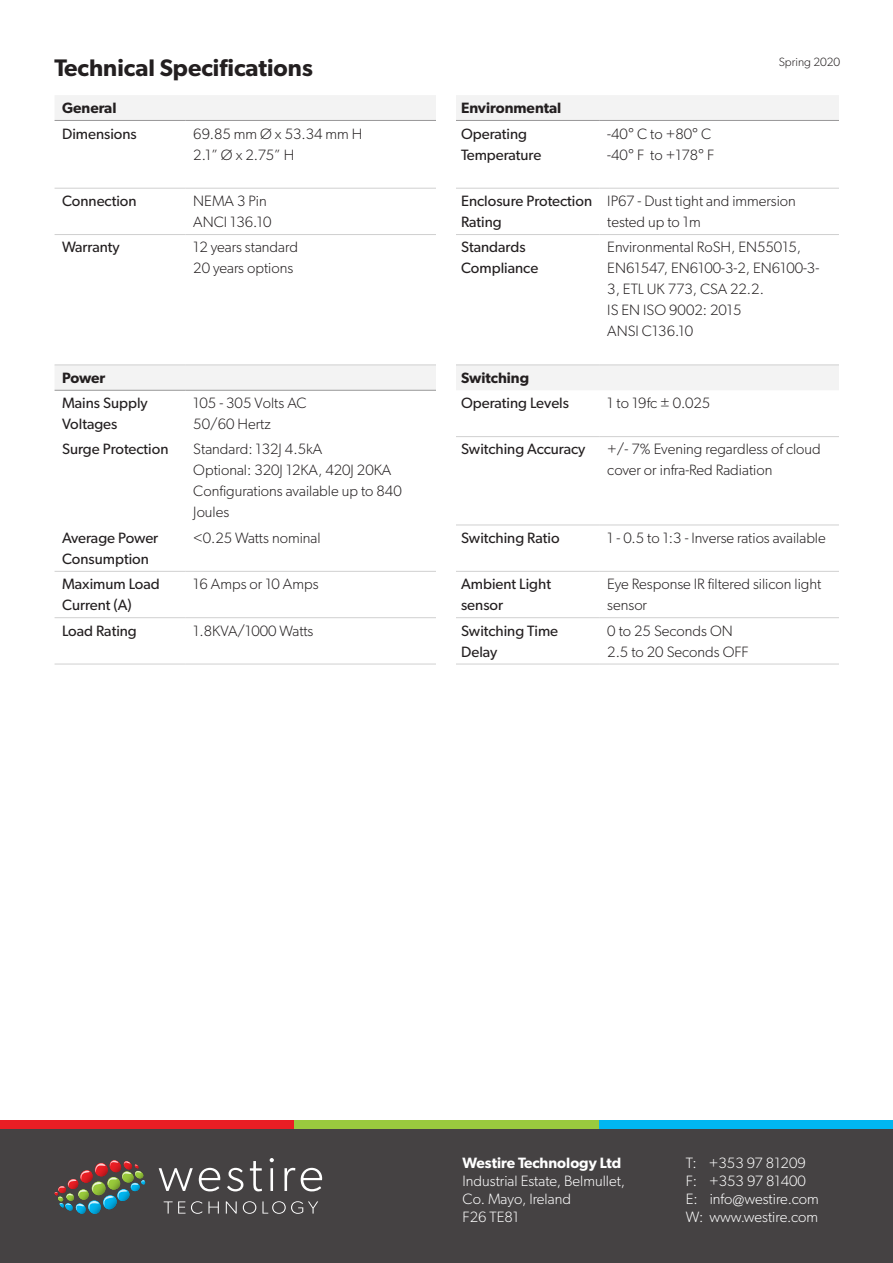
<style>
.page{position:relative;width:893px;height:1263px;background:#fff}
.page>*{position:absolute;margin:0;border:0;box-sizing:border-box;transform-origin:0 0}
.t1{font:600 24px "Gibson";color:#231f20}
.Main_Cell{font:300 15px/21px "Gibson";color:#231f20}
.Main_Cell-2{font:15px/21px "Gibson";color:#231f20}
.t2{font:300 15px/18px "Gibson";color:#fff}
.Table_Header_2{font:600 15px "Gibson";color:#231f20}
.t3{font:600 15px "Gibson";color:#fff}
.t4{font:300 12px "Gibson";color:#231f20}
</style>
<div class="page">
<div style="left:0;top:1129px;width:893px;height:134px;background:#454243"></div>
<svg style="left:55px;top:95px;width:784px;height:295px"></svg>
<hr style="left:55px;top:188px;width:131px;height:1px;background:#d0d0d0">
<hr style="left:186px;top:188px;width:259px;height:1px;background:#d0d0d0">
<hr style="left:445px;top:188px;width:155px;height:1px;background:#d0d0d0">
<hr style="left:600px;top:188px;width:239px;height:1px;background:#d0d0d0">
<hr style="left:445px;top:525px;width:155px;height:1px;background:#d0d0d0">
<hr style="left:600px;top:525px;width:239px;height:1px;background:#d0d0d0">
<hr style="left:55px;top:571px;width:131px;height:1px;background:#d0d0d0">
<hr style="left:186px;top:571px;width:259px;height:1px;background:#d0d0d0">
<hr style="left:445px;top:571px;width:155px;height:1px;background:#d0d0d0">
<hr style="left:600px;top:571px;width:239px;height:1px;background:#d0d0d0">
<hr style="left:55px;top:617px;width:131px;height:1px;background:#d0d0d0">
<hr style="left:186px;top:617px;width:259px;height:1px;background:#d0d0d0">
<hr style="left:445px;top:617px;width:155px;height:1px;background:#d0d0d0">
<hr style="left:600px;top:617px;width:239px;height:1px;background:#d0d0d0">
<hr style="left:55px;top:664px;width:131px;height:1px;background:#d0d0d0">
<hr style="left:186px;top:664px;width:259px;height:1px;background:#d0d0d0">
<hr style="left:445px;top:664px;width:155px;height:1px;background:#d0d0d0">
<hr style="left:600px;top:664px;width:239px;height:1px;background:#d0d0d0">
<hr style="left:55px;top:120px;width:131px;height:1px;background:#989798">
<hr style="left:600px;top:120px;width:239px;height:1px;background:#989798">
<hr style="left:445px;top:436px;width:155px;height:1px;background:#d0d0d0">
<hr style="left:600px;top:436px;width:239px;height:1px;background:#d0d0d0">
<hr style="left:55px;top:390px;width:131px;height:1px;background:#989798">
<hr style="left:186px;top:120px;width:259px;height:1px;background:#989798">
<hr style="left:445px;top:120px;width:155px;height:1px;background:#989798">
<hr style="left:186px;top:390px;width:267px;height:1px;background:#989798">
<hr style="left:600px;top:234px;width:239px;height:1px;background:#d0d0d0">
<hr style="left:600px;top:364px;width:239px;height:1px;background:#d0d0d0">
<hr style="left:445px;top:234px;width:155px;height:1px;background:#d0d0d0">
<hr style="left:445px;top:364px;width:155px;height:1px;background:#d0d0d0">
<hr style="left:186px;top:234px;width:259px;height:1px;background:#d0d0d0">
<hr style="left:186px;top:364px;width:259px;height:1px;background:#d0d0d0">
<hr style="left:55px;top:234px;width:131px;height:1px;background:#d0d0d0">
<hr style="left:55px;top:364px;width:131px;height:1px;background:#d0d0d0">
<svg style="left:159px;top:1168px;width:34px;height:23px"></svg>
<svg style="left:199px;top:1168px;width:21px;height:23px"></svg>
<svg style="left:227px;top:1168px;width:16px;height:23px"></svg>
<svg style="left:250px;top:1161px;width:12px;height:30px"></svg>
<hr style="left:270px;top:1168px;width:3px;height:23px;background:#fff">
<svg style="left:270px;top:1158px;width:4px;height:4px"></svg>
<svg style="left:284px;top:1168px;width:11px;height:23px"></svg>
<svg style="left:301px;top:1168px;width:21px;height:23px"></svg>
<svg style="left:164px;top:1201px;width:55px;height:13px"></svg>
<svg style="left:226px;top:1201px;width:11px;height:12px"></svg>
<svg style="left:243px;top:1201px;width:13px;height:13px"></svg>
<svg style="left:262px;top:1201px;width:56px;height:13px"></svg>
<svg style="left:54px;top:1160px;width:91px;height:54px"></svg>
<div style="left:436px;top:77px;width:20px;height:632px;background:#fff"></div>
<div style="left:0;top:1120px;width:294px;height:9px;background:#ea1e24"></div>
<div style="left:294px;top:1120px;width:306px;height:9px;background:#99ca3e"></div>
<div style="left:600px;top:1120px;width:293px;height:9px;background:#00b6f0"></div>
<p class="t1" style="left:55px;top:53px;width:260px">Technical Specifications</p>
<p class="Table_Header_2" style="left:62px;top:99px;width:56px">General</p>
<p class="Table_Header_2" style="left:461px;top:99px;width:102px">Environmental</p>
<p class="Main_Cell-2" style="left:62px;top:123px;width:76px">Dimensions</p>
<p class="Main_Cell" style="left:193px;top:123px;width:171px">69.85 mm Ø x 53.34 mm H</p>
<p class="Main_Cell" style="left:193px;top:144px;width:103px">2.1” Ø x 2.75” H</p>
<p class="Main_Cell-2" style="left:461px;top:123px;width:82px">Operating<br>Temperature</p>
<p class="Main_Cell" style="left:607px;top:123px;width:105px">-40° C to +80° C</p>
<p class="Main_Cell" style="left:607px;top:144px;width:109px">-40° F to +178° F</p>
<p class="t4" style="left:779px;top:55px;width:63px">Spring 2020</p>
<p class="Main_Cell-2" style="left:62px;top:190px;width:76px">Connection</p>
<p class="Main_Cell" style="left:193px;top:190px;width:75px">NEMA 3 Pin</p>
<p class="Main_Cell" style="left:193px;top:211px;width:80px">ANCI 136.10</p>
<p class="Main_Cell-2" style="left:62px;top:236px;width:59px">Warranty</p>
<p class="Main_Cell" style="left:193px;top:237px;width:106px">12 years standard</p>
<p class="Main_Cell" style="left:193px;top:258px;width:102px">20 years options</p>
<p class="Main_Cell-2" style="left:461px;top:190px;width:133px">Enclosure Protection<br>Rating</p>
<p class="Main_Cell" style="left:607px;top:190px;width:190px">IP67 - Dust tight and immersion tested up to 1m</p>
<p class="Main_Cell-2" style="left:461px;top:236px;width:79px">Standards<br>Compliance</p>
<p class="Main_Cell" style="left:607px;top:237px;width:213px">Environmental RoSH, EN55015,<br>EN61547, EN6100-3-2, EN6100-3-<br>3, ETL UK 773, CSA 22.2.</p>
<p class="Main_Cell" style="left:607px;top:300px;width:136px">IS EN ISO 9002: 2015</p>
<p class="Main_Cell" style="left:607px;top:321px;width:87px">ANSI C136.10</p>
<p class="Table_Header_2" style="left:62px;top:369px;width:45px">Power</p>
<p class="Table_Header_2" style="left:461px;top:369px;width:70px">Switching</p>
<p class="Main_Cell-2" style="left:62px;top:392px;width:87px">Mains Supply<br>Voltages</p>
<p class="Main_Cell" style="left:193px;top:392px;width:115px">105 - 305 Volts AC</p>
<p class="Main_Cell-2" style="left:461px;top:392px;width:109px">Operating Levels</p>
<p class="Main_Cell" style="left:607px;top:392px;width:104px">1 to 19fc ± 0.025</p>
<p class="Main_Cell" style="left:193px;top:413px;width:79px">50/60 Hertz</p>
<p class="Main_Cell-2" style="left:62px;top:439px;width:108px">Surge Protection</p>
<p class="Main_Cell" style="left:193px;top:439px;width:130px">Standard: 132J 4.5kA</p>
<p class="Main_Cell" style="left:193px;top:460px;width:199px">Optional: 320J 12KA, 420J 20KA</p>
<p class="Main_Cell" style="left:193px;top:481px;width:210px">Configurations available up to 840<br>Joules</p>
<p class="Main_Cell-2" style="left:461px;top:439px;width:126px">Switching Accuracy</p>
<p class="Main_Cell" style="left:607px;top:439px;width:215px">+/- 7% Evening regardless of cloud cover or infra-Red Radiation</p>
<p class="Main_Cell-2" style="left:62px;top:527px;width:98px">Average Power<br>Consumption</p>
<p class="Main_Cell" style="left:193px;top:527px;width:129px">&lt;0.25 Watts nominal</p>
<p class="Main_Cell-2" style="left:461px;top:527px;width:100px">Switching Ratio</p>
<p class="Main_Cell" style="left:607px;top:527px;width:220px">1 - 0.5 to 1:3 - Inverse ratios available</p>
<p class="Main_Cell-2" style="left:62px;top:573px;width:99px">Maximum Load<br>Current (A)</p>
<p class="Main_Cell" style="left:193px;top:573px;width:127px">16 Amps or 10 Amps</p>
<p class="Main_Cell-2" style="left:461px;top:573px;width:91px">Ambient Light sensor</p>
<p class="Main_Cell" style="left:607px;top:573px;width:216px">Eye Response IR filtered silicon light</p>
<p class="Main_Cell" style="left:607px;top:594px;width:41px">sensor</p>
<p class="Main_Cell-2" style="left:62px;top:620px;width:76px">Load Rating</p>
<p class="Main_Cell" style="left:193px;top:620px;width:122px">1.8KVA/1000 Watts</p>
<p class="Main_Cell-2" style="left:461px;top:620px;width:99px">Switching Time<br>Delay</p>
<p class="Main_Cell" style="left:607px;top:620px;width:127px">0 to 25 Seconds ON</p>
<p class="Main_Cell" style="left:607px;top:641px;width:143px">2.5 to 20 Seconds OFF</p>
<p class="t3" style="left:463px;top:1154px;width:160px">Westire Technology Ltd</p>
<p class="t2" style="left:463px;top:1172px;width:164px">Industrial Estate, Belmullet,</p>
<p class="t2" style="left:463px;top:1190px;width:110px">Co. Mayo, Ireland<br>F26 TE81</p>
<p class="t2" style="left:686px;top:1154px;width:122px">T: +353 97 81209</p>
<p class="t2" style="left:686px;top:1172px;width:122px">F: +353 97 81400</p>
<p class="t2" style="left:686px;top:1190px;width:135px">E: info@westire.com</p>
<p class="t2" style="left:686px;top:1208px;width:134px">W: www.westire.com</p>
</div>
